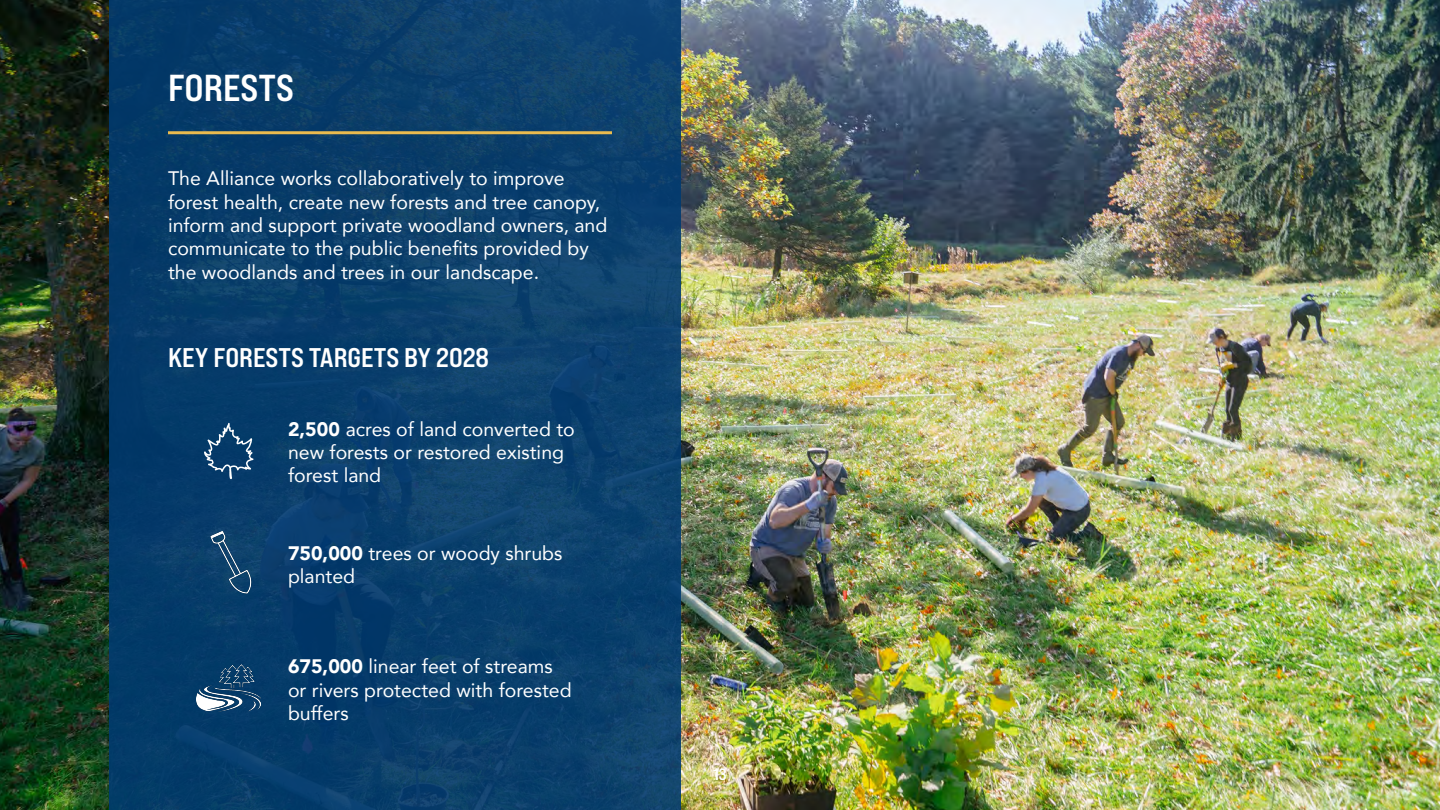
<style>
.page{position:relative;width:1440px;height:810px;background:#fff}
.page>*{position:absolute;margin:0;border:0;box-sizing:border-box;transform-origin:0 0}
.t1{font:37.5px "Bebas Neue Pro Exp Bd";color:#fff}
.t2{font:27px "Bebas Neue Pro Exp Bd";color:#fff}
.t3{font:19.5px/23.4px "Avenir";color:#fff}
.t4{font:16.5px "Bebas Neue Pro Exp Bd";color:#fff}
.s1{font-weight:900}
</style>
<div class="page">
<img style="left:0;top:0;width:1440px;height:810px">
<div style="left:110px;top:0;width:571px;height:810px;background:#093d6a"></div>
<hr style="left:168px;top:131px;width:444px;height:3px;background:#ebbb4e">
<img style="left:198px;top:530px;width:63px;height:64px">
<img style="left:196px;top:664px;width:65px;height:48px">
<svg style="left:204px;top:423px;width:50px;height:56px"></svg>
<h1 class="t1" style="left:168px;top:64px;width:127px">FORESTS</h1>
<p class="t3" style="left:168px;top:166px;width:441px">The Alliance works collaboratively to improve forest health, create new forests and tree canopy, inform and support private woodland owners, and communicate to the public benefits provided by the woodlands and trees in our landscape.</p>
<h2 class="t2" style="left:168px;top:341px;width:323px">KEY FORESTS TARGETS BY 2028</h2>
<p class="t3" style="left:288px;top:416px;width:288px"><span class="s1">2,500</span> acres of land converted to new forests or restored existing forest land</p>
<p class="t3" style="left:288px;top:540px;width:276px"><span class="s1">750,000</span> trees or woody shrubs planted</p>
<p class="t3" style="left:288px;top:654px;width:285px"><span class="s1">675,000</span> linear feet of streams or rivers protected with forested buffers</p>
<p class="t4" style="left:713px;top:764px;width:15px">13</p>
</div>
